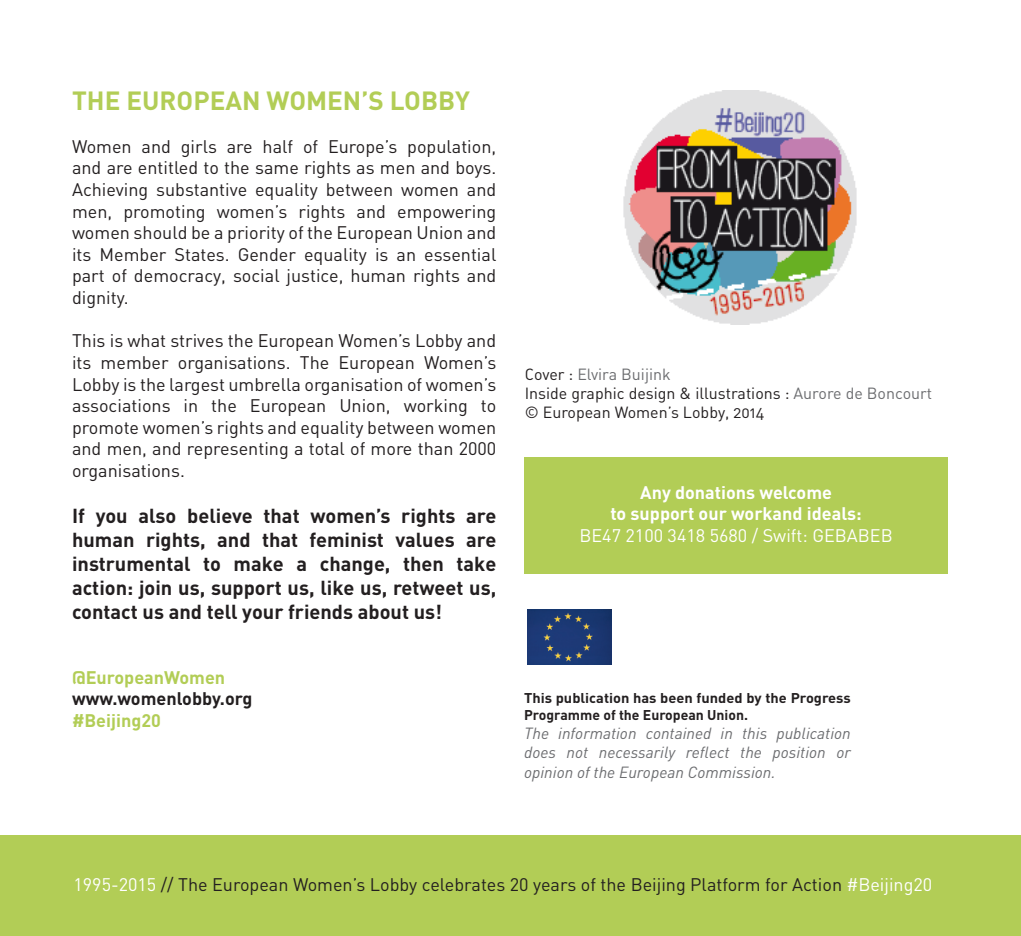
<style>
.page{position:relative;width:1021px;height:936px;background:#fff}
.page>*{position:absolute;margin:0;border:0;box-sizing:border-box;transform-origin:0 0}
.t1{font:700 26px "DIN";color:#b2cd56}
.t2{font:700 20px/24px "DIN";color:#231f20;text-align:justify}
.t3{font:18px/21.6px "DIN";color:#231f20;text-align:justify}
.t4{font:700 18px/21.6px "DIN";color:#fff;text-align:center}
.t5{font:18px "DIN";color:#fff}
.t6{font:700 18px "DIN";color:#b2cd56}
.t7{font:700 18px "DIN";color:#231f20}
.t8{font:italic 16px/19.2px "DIN";color:#6c6d70;text-align:justify}
.t9{font:16px "DIN Regular Alternate";color:#231f20}
.t10{font:16px "DIN Regular Alternate";color:#6c6d70}
.Texte_courant{font:700 14px/16.8px "DIN";color:#231f20;scale:1.04 1}
.s1{color:#231f20}
.s2{color:#6c6d70}
.s3{color:#fff}
</style>
<div class="page">
<div style="left:0;top:835px;width:1020px;height:100px;background:#b2cd56"></div>
<div style="left:524px;top:457px;width:424px;height:117px;background:#b2cd56"></div>
<img style="left:623px;top:91px;width:234px;height:233px">
<img style="left:527px;top:609px;width:84px;height:55px">
<p class="t1" style="left:72px;top:83px;width:399px">THE EUROPEAN WOMEN’S LOBBY</p>
<p class="t3" style="left:72px;top:135px;width:426px">Women and girls are half of Europe’s population, and are entitled to the same rights as men and boys.<br>Achieving substantive equality between women and men, promoting women’s rights and empowering women should be a priority of the European Union and its Member States. Gender equality is an essential part of democracy, social justice, human rights and dignity.</p>
<p class="t3" style="left:72px;top:329px;width:426px">This is what strives the European Women’s Lobby and its member organisations. The European Women’s Lobby is the largest umbrella organisation of women’s associations in the European Union, working to promote women’s rights and equality between women and men, and representing a total of more than 2000 organisations.</p>
<p class="t2" style="left:72px;top:502px;width:426px">If you also believe that women’s rights are human rights, and that feminist values are instrumental to make a change, then take action: join us, support us, like us, retweet us, contact us and tell your friends about us!</p>
<p class="t6" style="left:72px;top:665px;width:155px">@EuropeanWomen</p>
<p class="t7" style="left:72px;top:686px;width:182px">www.womenlobby.org</p>
<p class="t6" style="left:72px;top:708px;width:90px">#Beijing20</p>
<p class="t10" style="left:524px;top:364px;width:147px"><span class="s1">Cover :</span> Elvira Buijink</p>
<p class="t9" style="left:524px;top:383px;width:409px">Inside graphic design &amp; illustrations : <span class="s2">Aurore de Boncourt</span></p>
<p class="t9" style="left:524px;top:402px;width:241px">© European Women’s Lobby, 2014</p>
<p class="t4" style="left:610px;top:480px;width:253px">Any donations welcome<br>to support our workand ideals:</p>
<p class="t5" style="left:579px;top:524px;width:315px">BE47 2100 3418 5680 / Swift: GEBABEB</p>
<p class="Texte_courant" style="left:524px;top:689px;width:315px">This publication has been funded by the Progress<br>Programme of the European Union.</p>
<p class="t8" style="left:524px;top:723px;width:328px">The information contained in this publication does not necessarily reflect the position or opinion of the European Commission.</p>
<p class="t3" style="left:73px;top:873px;width:860px"><span class="s3">1995-2015</span> // The European Women’s Lobby celebrates 20 years of the Beijing Platform for Action <span class="s3">#Beijing20</span></p>
</div>
